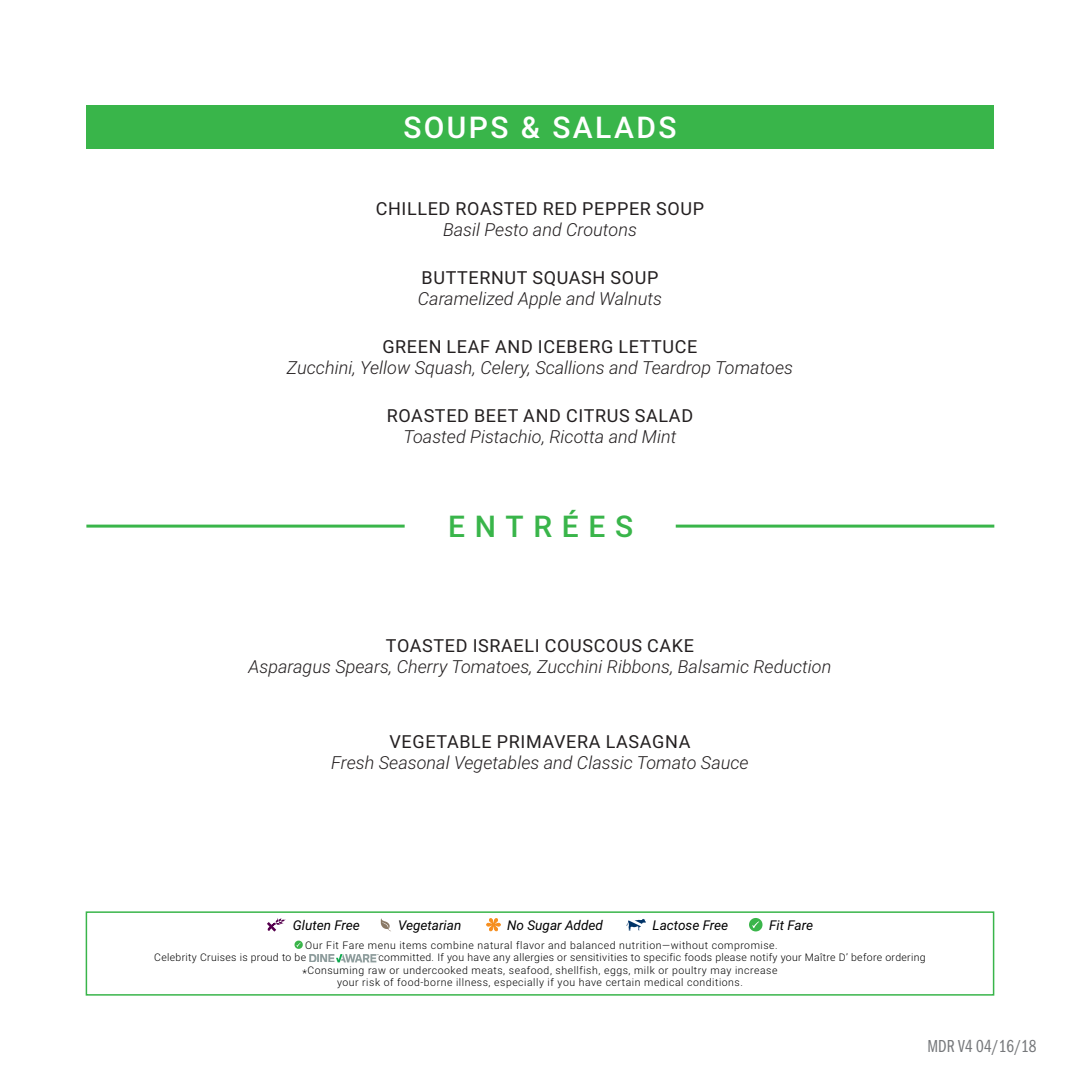
<style>
.page{position:relative;width:1080px;height:1080px;background:#fff}
.page>*{position:absolute;margin:0;border:0;box-sizing:border-box;transform-origin:0 0}
.t1{font:500 30px "Roboto";letter-spacing:.08em;color:#fff}
.t2{font:500 30px "Roboto";letter-spacing:.325em;color:#39b54a}
.t3{font:italic 300 18px "Roboto";color:#231f20}
.t4{font:18px "Roboto";letter-spacing:.035em;color:#231f20}
.t5{font:18px "Franklin Gothic URW Com Boo";color:#76787b}
.Description{font:italic 13.5px "Roboto";color:#000}
.Raw_Food_Disclaimer{font:300 10.5px/12.6px "Roboto";letter-spacing:.05em;color:#000}
.Raw_Food_Disclaimer-2{font:300 10.5px "Roboto";letter-spacing:.03em;color:#000}
.s1{font-size:10.95px}
</style>
<div class="page">
<div style="left:86px;top:105px;width:908px;height:44px;background:#39b54a"></div>
<hr style="left:86px;top:525px;width:319px;height:3px;background:#39b54a">
<hr style="left:676px;top:525px;width:318px;height:3px;background:#39b54a">
<img style="left:309px;top:954px;width:69px;height:9px">
<svg style="left:295px;top:941px;width:8px;height:8px"></svg>
<svg style="left:486px;top:918px;width:15px;height:13px"></svg>
<svg style="left:381px;top:918px;width:10px;height:14px"></svg>
<svg style="left:267px;top:918px;width:19px;height:14px"></svg>
<svg style="left:626px;top:919px;width:20px;height:12px"></svg>
<svg style="left:749px;top:918px;width:14px;height:13px"></svg>
<div style="left:86px;top:911px;width:908px;height:85px;border:2px solid #39b54a"></div>
<p class="t1" style="left:403px;top:106px;width:275px">SOUPS &amp; SALADS</p>
<p class="t4" style="left:376px;top:196px;width:330px">CHILLED ROASTED RED PEPPER SOUP</p>
<p class="t3" style="left:443px;top:217px;width:195px">Basil Pesto and Croutons</p>
<p class="t4" style="left:422px;top:265px;width:238px">BUTTERNUT SQUASH SOUP</p>
<p class="t3" style="left:418px;top:286px;width:246px">Caramelized Apple and Walnuts</p>
<p class="t4" style="left:382px;top:334px;width:317px">GREEN LEAF AND ICEBERG LETTUCE</p>
<p class="t3" style="left:287px;top:355px;width:508px">Zucchini, Yellow Squash, Celery, Scallions and Teardrop Tomatoes</p>
<p class="t4" style="left:387px;top:403px;width:308px">ROASTED BEET AND CITRUS SALAD</p>
<p class="t3" style="left:403px;top:424px;width:275px">Toasted Pistachio, Ricotta and Mint</p>
<p class="t2" style="left:448px;top:506px;width:187px">ENTRÉES</p>
<p class="t4" style="left:386px;top:633px;width:310px">TOASTED ISRAELI COUSCOUS CAKE</p>
<p class="t3" style="left:248px;top:654px;width:585px">Asparagus Spears, Cherry Tomatoes, Zucchini Ribbons, Balsamic Reduction</p>
<p class="t4" style="left:390px;top:729px;width:302px">VEGETABLE PRIMAVERA LASAGNA</p>
<p class="t3" style="left:331px;top:750px;width:419px">Fresh Seasonal Vegetables and Classic Tomato Sauce</p>
<p class="Description" style="left:293px;top:916px;width:68px">Gluten Free</p>
<p class="Description" style="left:398px;top:916px;width:65px">Vegetarian</p>
<p class="Description" style="left:507px;top:916px;width:97px">No Sugar Added</p>
<p class="Description" style="left:653px;top:916px;width:77px">Lactose Free</p>
<p class="Description" style="left:769px;top:916px;width:45px">Fit Fare</p>
<p class="Raw_Food_Disclaimer" style="left:154px;top:938px;width:625px;text-indent:151px">Our Fit Fare menu items combine natural flavor and balanced nutrition—without compromise.<br>Celebrity Cruises is proud to be</p>
<p class="Raw_Food_Disclaimer-2" style="left:379px;top:950px;width:549px">committed. If you have any allergies or sensitivities to specific foods please notify your Maître D’ before ordering</p>
<p class="Raw_Food_Disclaimer" style="left:302px;top:963px;width:477px"><span class="s1">*</span>Consuming raw or undercooked meats, seafood, shellfish, eggs, milk or poultry may increase</p>
<p class="Raw_Food_Disclaimer" style="left:337px;top:976px;width:407px">your risk of food-borne illness, especially if you have certain medical conditions.</p>
<p class="t5" style="left:928px;top:1034px;width:110px">MDR V4 04/16/18</p>
</div>
